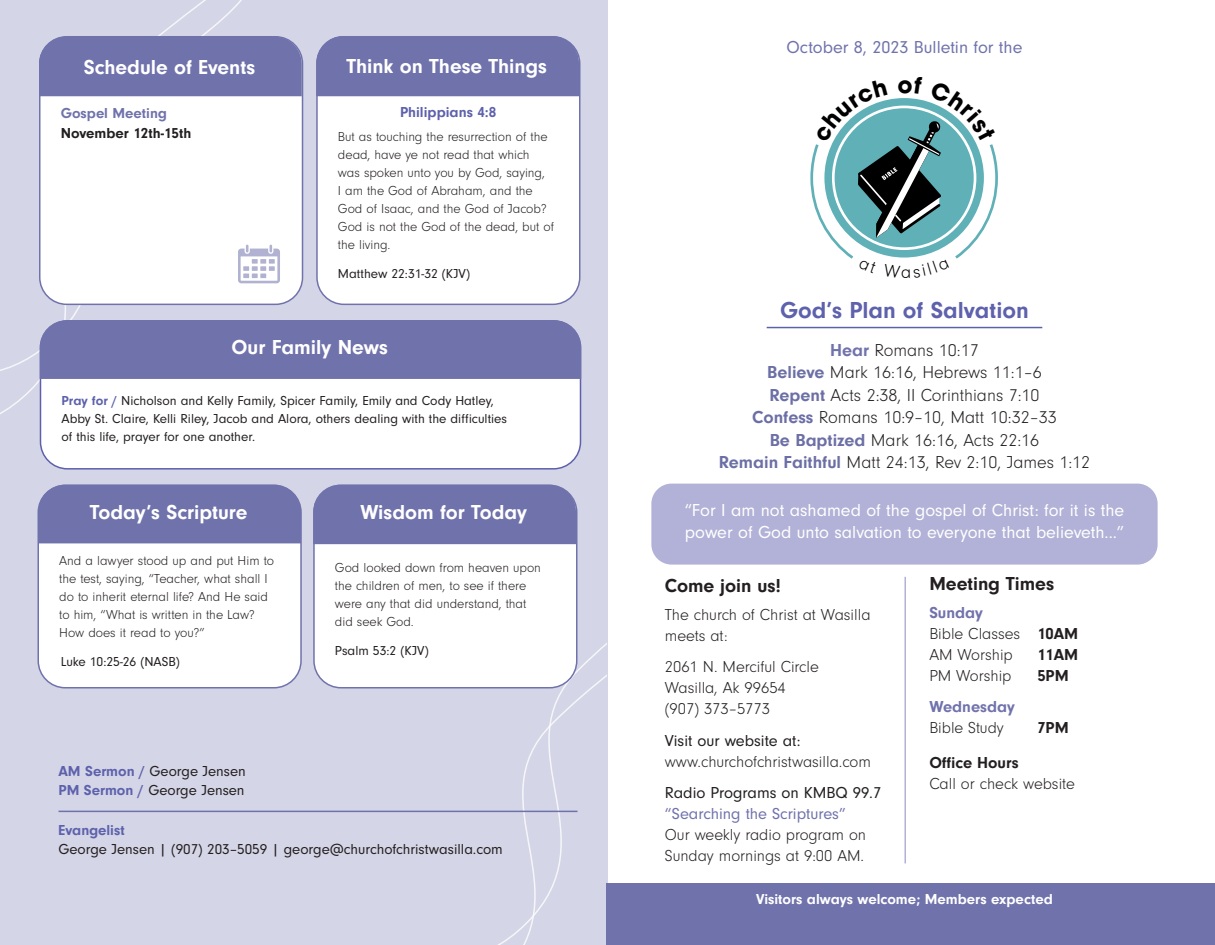
<style>
.page{position:relative;width:1215px;height:945px;background:#fff}
.page>*{position:absolute;margin:0;border:0;box-sizing:border-box;transform-origin:0 0}
.t1{font:700 24px "Neuzeit Gro";color:#5e61ac}
.Header_4{font:700 21px "Neuzeit Gro";color:#fff}
.Header_2{font:700 19.5px "Neuzeit Gro";color:#231f20}
.t2{font:300 18px/22.5px "Neuzeit Gro";color:#231f20;text-align:center}
.quote{font:18px/22.5px "Neuzeit Gro";color:#fff}
.t3{font:18px "Neuzeit Gro";color:#7072ac}
.Header_small_purple{font:300 16.5px/21px "Neuzeit Gro";color:#231f20}
.Header_2-2{font:700 16.5px "Neuzeit Gro";color:#231f20}
.Header_small_purple-2{font:700 16.5px "Neuzeit Gro";color:#231f20}
.Header_small_purple-3{font:15px/19.5px "Neuzeit Gro";color:#231f20}
.t4{font:700 15px "Neuzeit Gro";color:#fff}
.t5{font:700 15px/19.5px "Neuzeit Gro";color:#231f20}
.Header_4-2{font:700 15px "Neuzeit Gro";color:#5d61ac}
.t6{font:300 13.5px/18px "Neuzeit Gro";color:#231f20}
.t7{font:13.5px/18px "Neuzeit Gro";color:#231f20}
.s1{color:#7072ac}
.s2{font-weight:700;color:#5d61ac}
.s3{font-weight:700;color:#7072ac}
.s4{font-weight:700;color:#6c6fa5}
.s5{font-weight:700}
.s6{font-weight:400}
.s7{font-weight:400;color:#7072ac}
</style>
<div class="page">
<div style="left:0;top:0;width:608px;height:945px;background:#d4d5e6"></div>
<hr style="left:767px;top:327px;width:275px;height:1px;background:#5d61ac">
<div style="left:651px;top:484px;width:507px;height:81px;background:#b2b1d7;border-radius:20px"></div>
<hr style="left:904px;top:577px;width:2px;height:286px;background:#b2b1d7">
<div style="left:40px;top:37px;width:263px;height:267px;background:#fff;border-radius:27px"></div>
<div style="left:39px;top:36px;width:264px;height:269px;border:2px solid #7072ac;border-radius:27px"></div>
<div style="left:317px;top:37px;width:263px;height:267px;background:#fff;border-radius:27px"></div>
<div style="left:316px;top:36px;width:264px;height:269px;border:2px solid #7072ac;border-radius:27px"></div>
<div style="left:316px;top:36px;width:263px;height:60px;background:#7072ac"></div>
<div style="left:39px;top:37px;width:263px;height:59px;background:#7072ac"></div>
<div style="left:40px;top:321px;width:540px;height:148px;background:#fff;border-radius:27px"></div>
<div style="left:40px;top:320px;width:541px;height:150px;border:2px solid #5d61ac;border-radius:27px"></div>
<svg style="left:432px;top:643px;width:175px;height:302px"></svg>
<hr style="left:58px;top:811px;width:520px;height:1px;background:#7072ac">
<div style="left:38px;top:485px;width:263px;height:203px;background:#fff;border-radius:27px"></div>
<div style="left:38px;top:485px;width:264px;height:203px;border:2px solid #7072ac;border-radius:27px"></div>
<div style="left:40px;top:320px;width:541px;height:59px;background:#7072ac"></div>
<div style="left:314px;top:485px;width:263px;height:203px;background:#fff;border-radius:27px"></div>
<div style="left:313px;top:485px;width:265px;height:203px;border:2px solid #7072ac;border-radius:27px"></div>
<div style="left:313px;top:485px;width:263px;height:59px;background:#7072ac"></div>
<div style="left:38px;top:485px;width:263px;height:58px;background:#7072ac"></div>
<div style="left:607px;top:884px;width:608px;height:61px;background:#7072ac"></div>
<svg style="left:238px;top:245px;width:42px;height:38px"></svg>
<svg style="left:810px;top:98px;width:188px;height:161px"></svg>
<p class="Header_4" style="left:84px;top:55px;width:173px">Schedule of Events</p>
<p class="Header_4" style="left:346px;top:54px;width:202px">Think on These Things</p>
<p class="t5" style="left:61px;top:104px;width:132px"><span class="s1">Gospel Meeting<br></span>November 12th-15th</p>
<p class="Header_4-2" style="left:400px;top:103px;width:98px">Philippians 4:8</p>
<p class="t6" style="left:338px;top:128px;width:218px">But as touching the resurrection of the dead, have ye not read that which was spoken unto you by God, saying,<br>I am the God of Abraham, and the<br>God of Isaac, and the God of Jacob?<br>God is not the God of the dead, but of the living.</p>
<p class="t7" style="left:338px;top:265px;width:134px">Matthew 22:31-32 (KJV)</p>
<p class="Header_4" style="left:232px;top:336px;width:158px">Our Family News</p>
<p class="t7" style="left:62px;top:392px;width:447px"><span class="s2">Pray for /</span> Nicholson and Kelly Family, Spicer Family, Emily and Cody Hatley,<br>Abby St. Claire, Kelli Riley, Jacob and Alora, others dealing with the difficulties of this life, prayer for one another.</p>
<p class="Header_4" style="left:90px;top:500px;width:159px">Today’s Scripture</p>
<p class="Header_4" style="left:360px;top:500px;width:168px">Wisdom for Today</p>
<p class="t6" style="left:59px;top:552px;width:216px">And a lawyer stood up and put Him to the test, saying, “Teacher, what shall I do to inherit eternal life? And He said to him, “What is written in the Law?<br>How does it read to you?”</p>
<p class="t7" style="left:61px;top:653px;width:121px">Luke 10:25-26 (NASB)</p>
<p class="t6" style="left:335px;top:559px;width:207px">God looked down from heaven upon the children of men, to see if there were any that did understand, that did seek God.</p>
<p class="t7" style="left:335px;top:641px;width:95px">Psalm 53:2 (KJV)</p>
<p class="Header_small_purple-3" style="left:58px;top:761px;width:189px"><span class="s2">AM Sermon /</span> George Jensen<br><span class="s2">PM Sermon /</span> George Jensen</p>
<p class="Header_small_purple-3" style="left:58px;top:820px;width:446px"><span class="s2">Evangelist<br></span>George Jensen | (907) 203–5059 | george@churchofchristwasilla.com</p>
<p class="t3" style="left:787px;top:38px;width:237px">October 8, 2023 Bulletin for the</p>
<p class="t1" style="left:780px;top:296px;width:250px">God’s Plan of Salvation</p>
<p class="t2" style="left:719px;top:339px;width:373px"><span class="s3">Hear</span> Romans 10:17<br><span class="s4">Believe</span> Mark 16:16, Hebrews 11:1–6<br><span class="s4">Repent</span> Acts 2:38, II Corinthians 7:10<br><span class="s4">Confess</span> Romans 10:9–10, Matt 10:32–33<br><span class="s4">Be Baptized</span> Mark 16:16, Acts 22:16<br><span class="s4">Remain Faithful</span> Matt 24:13, Rev 2:10, James 1:12</p>
<p class="quote" style="left:685px;top:499px;width:441px">“For I am not ashamed of the gospel of Christ: for it is the power of God unto salvation to everyone that believeth...”</p>
<p class="Header_2" style="left:929px;top:572px;width:126px">Meeting Times</p>
<p class="Header_small_purple" style="left:929px;top:602px;width:150px"><span class="s3">Sunday<br></span>Bible Classes <span class="s5">10AM<br></span>AM Worship</p>
<p class="Header_2" style="left:665px;top:574px;width:118px">Come join us!</p>
<p class="Header_small_purple" style="left:665px;top:604px;width:207px">The church of Christ at Wasilla meets at:</p>
<p class="Header_small_purple" style="left:665px;top:657px;width:156px">2061 N. Merciful Circle<br>Wasilla, Ak 99654 (907) 373–5773</p>
<p class="Header_small_purple" style="left:665px;top:730px;width:208px"><span class="s6">Visit our website at: </span>www.churchofchristwasilla.com</p>
<p class="Header_small_purple" style="left:665px;top:783px;width:218px"><span class="s6">Radio Programs on KMBQ 99.7 </span><span class="s7">“Searching the Scriptures”<br></span>Our weekly radio program on<br>Sunday mornings at 9:00 AM.</p>
<p class="Header_small_purple-2" style="left:1037px;top:645px;width:42px">11AM</p>
<p class="Header_small_purple" style="left:929px;top:665px;width:84px">PM Worship</p>
<p class="Header_small_purple-2" style="left:1037px;top:666px;width:33px">5PM</p>
<p class="Header_small_purple" style="left:929px;top:697px;width:87px"><span class="s3">Wednesday<br></span>Bible Study</p>
<p class="Header_small_purple-2" style="left:1037px;top:718px;width:33px">7PM</p>
<p class="Header_2-2" style="left:929px;top:753px;width:91px">Office Hours</p>
<p class="Header_small_purple" style="left:929px;top:773px;width:147px">Call or check website</p>
<p class="t4" style="left:756px;top:891px;width:298px">Visitors always welcome; Members expected</p>
</div>
